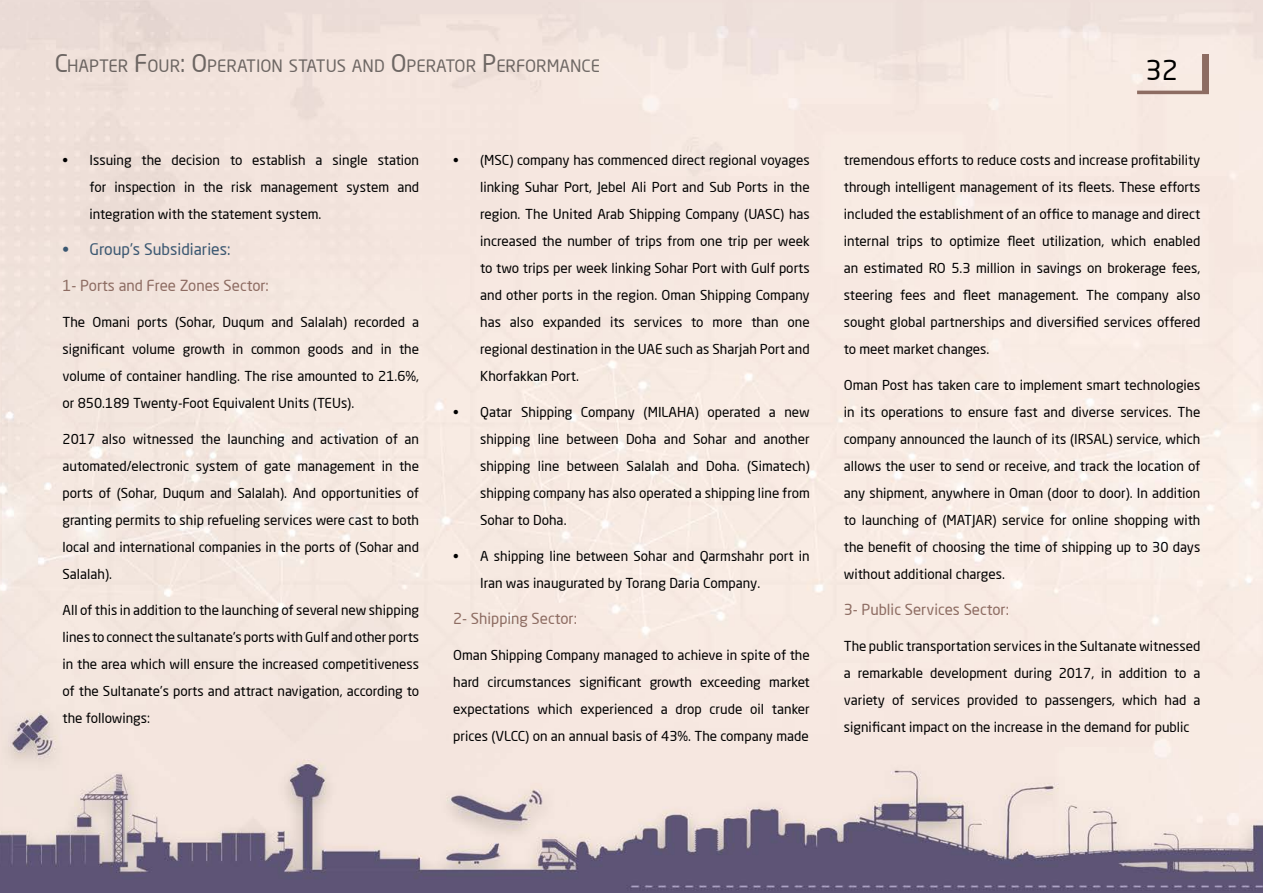
<style>
.page{position:relative;width:1263px;height:893px;background:#fff}
.page>*{position:absolute;margin:0;border:0;box-sizing:border-box;transform-origin:0 0}
.t1{font:27px "Neo Sans Arabic";color:#000}
.t2{font:16.8px "Neo Sans Arabic";color:#000}
.t3{font:15.75px "Neo Sans Arabic";color:#3a5771}
.t4{font:15px "Neo Sans Arabic";color:#8d6c62}
.t5{font:13.5px/27px "Neo Sans Arabic";color:#000;text-align:justify}
.s1{font-size:24px}
</style>
<div class="page">
<img style="left:0;top:0;width:1263px;height:893px">
<div style="left:1202px;top:54px;width:7px;height:40px;background:#8d6c62"></div>
<hr style="left:1137px;top:91px;width:65px;height:3px;background:#8d6c62">
<p class="t2" style="left:54px;top:53px;width:547px"><span class="s1">C</span>HAPTER <span class="s1">F</span>OUR<span class="s1">: O</span> PERATION STATUS AND <span class="s1">O</span> PERATOR <span class="s1">P</span>ERFORMANCE</p>
<h1 class="t1" style="left:1145px;top:50px;width:34px">32</h1>
<p class="t5" style="left:90px;top:147px;width:331px;text-indent:-27px">• Issuing the decision to establish a single station for inspection in the risk management system and integration with the statement system.</p>
<p class="t3" style="left:63px;top:237px;width:170px">• Group’s Subsidiaries:</p>
<p class="t4" style="left:63px;top:274px;width:208px">1- Ports and Free Zones Sector:</p>
<p class="t5" style="left:63px;top:309px;width:358px">The Omani ports (Sohar, Duqum and Salalah) recorded a significant volume growth in common goods and in the volume of container handling. The rise amounted to 21.6%, or 850.189 Twenty-Foot Equivalent Units (TEUs).</p>
<p class="t5" style="left:63px;top:426px;width:358px">2017 also witnessed the launching and activation of an automated/electronic system of gate management in the ports of (Sohar, Duqum and Salalah). And opportunities of granting permits to ship refueling services were cast to both local and international companies in the ports of (Sohar and Salalah).</p>
<p class="t5" style="left:63px;top:597px;width:358px">All of this in addition to the launching of several new shipping lines to connect the sultanate’s ports with Gulf and other ports in the area which will ensure the increased competitiveness of the Sultanate’s ports and attract navigation, according to the followings:</p>
<p class="t5" style="left:480px;top:147px;width:331px;text-indent:-27px">• (MSC) company has commenced direct regional voyages linking Suhar Port, Jebel Ali Port and Sub Ports in the region. The United Arab Shipping Company (UASC) has increased the number of trips from one trip per week to two trips per week linking Sohar Port with Gulf ports and other ports in the region. Oman Shipping Company has also expanded its services to more than one regional destination in the UAE such as Sharjah Port and Khorfakkan Port.</p>
<p class="t5" style="left:480px;top:399px;width:331px;text-indent:-27px">• Qatar Shipping Company (MILAHA) operated a new shipping line between Doha and Sohar and another shipping line between Salalah and Doha. (Simatech) shipping company has also operated a shipping line from Sohar to Doha.</p>
<p class="t5" style="left:480px;top:543px;width:331px;text-indent:-27px">• A shipping line between Sohar and Qarmshahr port in<br>Iran was inaugurated by Torang Daria Company.</p>
<p class="t4" style="left:453px;top:607px;width:125px">2- Shipping Sector:</p>
<p class="t5" style="left:453px;top:642px;width:358px">Oman Shipping Company managed to achieve in spite of the hard circumstances significant growth exceeding market expectations which experienced a drop crude oil tanker prices (VLCC) on an annual basis of 43%. The company made</p>
<p class="t5" style="left:844px;top:147px;width:358px">tremendous efforts to reduce costs and increase profitability through intelligent management of its fleets. These efforts included the establishment of an office to manage and direct internal trips to optimize fleet utilization, which enabled an estimated RO 5.3 million in savings on brokerage fees, steering fees and fleet management. The company also sought global partnerships and diversified services offered to meet market changes.</p>
<p class="t5" style="left:844px;top:372px;width:358px">Oman Post has taken care to implement smart technologies in its operations to ensure fast and diverse services. The company announced the launch of its (IRSAL) service, which allows the user to send or receive, and track the location of any shipment, anywhere in Oman (door to door). In addition to launching of (MATJAR) service for online shopping with the benefit of choosing the time of shipping up to 30 days without additional charges.</p>
<p class="t4" style="left:844px;top:598px;width:167px">3- Public Services Sector:</p>
<p class="t5" style="left:844px;top:633px;width:358px">The public transportation services in the Sultanate witnessed a remarkable development during 2017, in addition to a variety of services provided to passengers, which had a significant impact on the increase in the demand for public</p>
</div>
